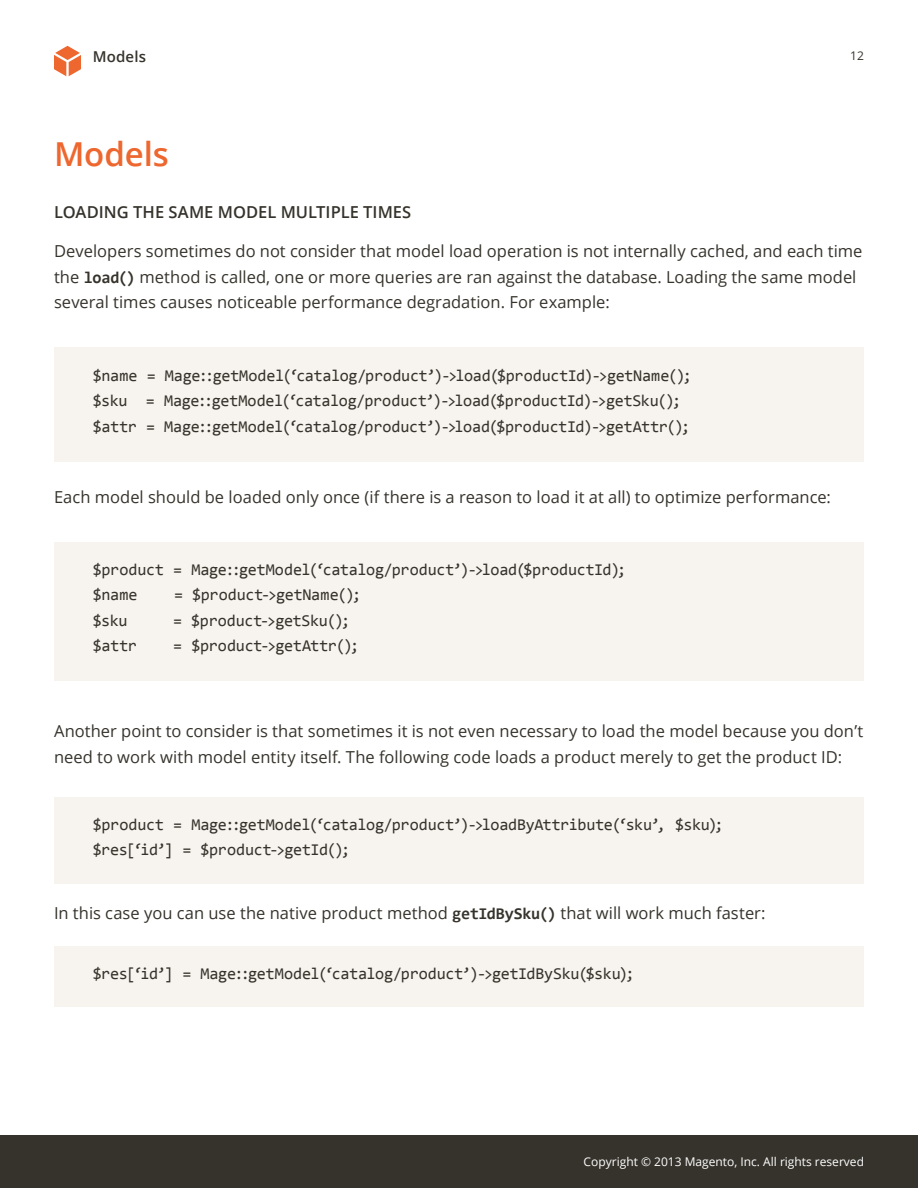
<style>
.page{position:relative;width:918px;height:1188px;background:#fff}
.page>*{position:absolute;margin:0;border:0;box-sizing:border-box;transform-origin:0 0}
.t1{font:600 33px "Open Sans";color:#ed672f}
.t2{font:16.5px/25.5px "Open Sans";color:#36332c}
.t3{font:16.5px/25.5px "Consolas";letter-spacing:-.01em;color:#36332c}
.t4{font:600 16.5px "Open Sans";color:#36332c}
.t5{font:600 15px "Open Sans";letter-spacing:.01em;color:#36332c}
.t6{font:12px "Open Sans";color:#fff}
.t7{font:12px "Open Sans";color:#36332c}
.s1{font-family:"Consolas";font-weight:700}
</style>
<div class="page">
<div style="left:0;top:1135px;width:918px;height:53px;background:#36332c"></div>
<div style="left:54px;top:348px;width:810px;height:114px;background:#f7f3ee"></div>
<div style="left:54px;top:797px;width:810px;height:86px;background:#f7f3ee"></div>
<div style="left:54px;top:946px;width:810px;height:61px;background:#f7f3ee"></div>
<div style="left:54px;top:542px;width:810px;height:138px;background:#f7f3ee"></div>
<svg style="left:54px;top:46px;width:27px;height:30px"></svg>
<p class="t5" style="left:93px;top:47px;width:55px">Models</p>
<h1 class="t1" style="left:54px;top:131px;width:116px">Models</h1>
<p class="t7" style="left:850px;top:48px;width:15px">12</p>
<p class="t4" style="left:54px;top:201px;width:359px">LOADING THE SAME MODEL MULTIPLE TIMES</p>
<p class="t2" style="left:54px;top:238px;width:810px">Developers sometimes do not consider that model load operation is not internally cached, and each time the <span class="s1">load()</span> method is called, one or more queries are ran against the database. Loading the same model several times causes noticeable performance degradation. For example:</p>
<p class="t3" style="left:93px;top:362px;width:600px">$name = Mage::getModel(‘catalog/product’)-&gt;load($productId)-&gt;getName(); $sku = Mage::getModel(‘catalog/product’)-&gt;load($productId)-&gt;getSku(); $attr = Mage::getModel(‘catalog/product’)-&gt;load($productId)-&gt;getAttr();</p>
<p class="t2" style="left:54px;top:484px;width:778px">Each model should be loaded only once (if there is a reason to load it at all) to optimize performance:</p>
<p class="t3" style="left:93px;top:556px;width:535px">$product = Mage::getModel(‘catalog/product’)-&gt;load($productId); $name</p>
<p class="t3" style="left:174px;top:582px;width:189px">= $product-&gt;getName();</p>
<p class="t3" style="left:93px;top:607px;width:36px">$sku</p>
<p class="t3" style="left:173px;top:607px;width:179px">= $product-&gt;getSku();</p>
<p class="t3" style="left:93px;top:633px;width:46px">$attr</p>
<p class="t3" style="left:173px;top:633px;width:188px">= $product-&gt;getAttr();</p>
<p class="t2" style="left:54px;top:718px;width:811px">Another point to consider is that sometimes it is not even necessary to load the model because you don’t need to work with model entity itself. The following code loads a product merely to get the product ID:</p>
<p class="t3" style="left:93px;top:811px;width:632px">$product = Mage::getModel(‘catalog/product’)-&gt;loadByAttribute(‘sku’, $sku); $res[‘id’] = $product-&gt;getId();</p>
<p class="t2" style="left:54px;top:899px;width:713px">In this case you can use the native product method <span class="s1">getIdBySku()</span> that will work much faster:</p>
<p class="t3" style="left:93px;top:960px;width:543px">$res[‘id’] = Mage::getModel(‘catalog/product’)-&gt;getIdBySku($sku);</p>
<p class="t6" style="left:584px;top:1153px;width:282px">Copyright © 2013 Magento, Inc. All rights reserved</p>
</div>
